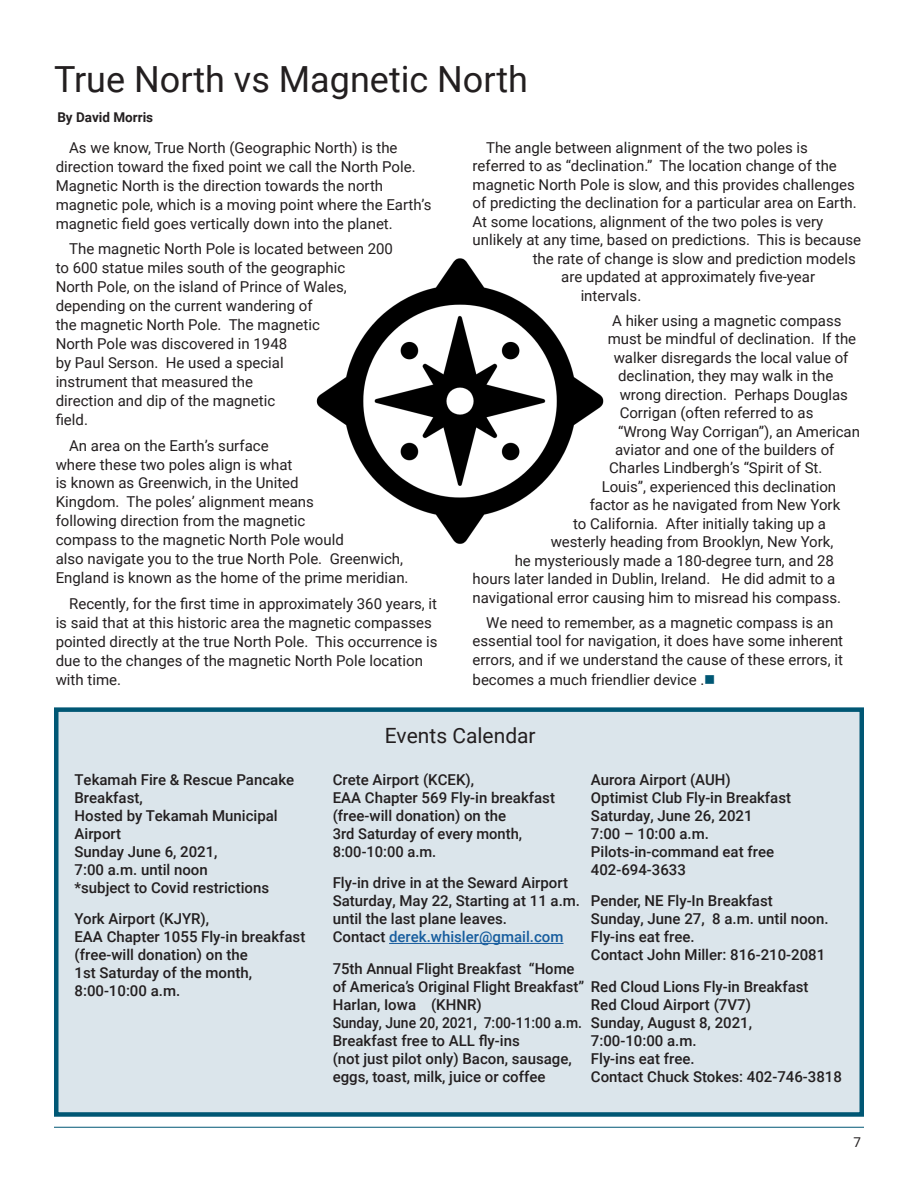
<style>
.page{position:relative;width:918px;height:1188px;background:#fff}
.page>*{position:absolute;margin:0;border:0;box-sizing:border-box;transform-origin:0 0}
.Headline_2{font:36px "Roboto";color:#231f20}
.Headline_2-2{font:21px "Roboto";color:#231f20}
.Body_Text{font:15px/18.9px "Roboto";color:#231f20}
.Events{font:500 15px/18px "Roboto";color:#231f20}
.Byline{font:700 13.5px "Roboto";color:#231f20}
.t1{font:13.5px "Roboto";color:#231f20}
.s1{color:#005774}
.s2{color:#175d9e}
</style>
<div class="page">
<hr style="left:54px;top:1127px;width:810px;height:1px;background:#005774">
<div style="left:54px;top:707px;width:810px;height:410px;background:#dbe5eb;border:4px solid #005774"></div>
<hr style="left:389px;top:943px;width:175px;height:1px;background:#175d9e">
<img style="left:307px;top:246px;width:313px;height:312px;border-radius:156px">
<p class="Headline_2" style="left:54px;top:54px;width:476px">True North vs Magnetic North</p>
<p class="Byline" style="left:57px;top:107px;width:97px">By David Morris</p>
<p class="Body_Text" style="left:56px;top:138px;width:377px;text-indent:14px">As we know, True North (Geographic North) is the direction toward the fixed point we call the North Pole.<br>Magnetic North is the direction towards the north magnetic pole, which is a moving point where the Earth’s magnetic field goes vertically down into the planet.</p>
<p class="Body_Text" style="left:56px;top:239px;width:339px;text-indent:14px">The magnetic North Pole is located between 200 to 600 statue miles south of the geographic<br>North Pole, on the island of Prince of Wales, depending on the current wandering of<br>the magnetic North Pole. The magnetic<br>North Pole was discovered in 1948<br>by Paul Serson. He used a special<br>instrument that measured the<br>direction and dip of the magnetic<br>field.</p>
<p class="Body_Text" style="left:56px;top:435px;width:354px;text-indent:14px">An area on the Earth’s surface<br>where these two poles align is what<br>is known as Greenwich, in the United<br>Kingdom. The poles’ alignment means<br>following direction from the magnetic<br>compass to the magnetic North Pole would<br>also navigate you to the true North Pole. Greenwich, England is known as the home of the prime meridian.</p>
<p class="Body_Text" style="left:56px;top:594px;width:383px;text-indent:14px">Recently, for the first time in approximately 360 years, it is said that at this historic area the magnetic compasses pointed directly at the true North Pole. This occurrence is due to the changes of the magnetic North Pole location with time.</p>
<p class="Body_Text" style="left:486px;top:138px;width:323px">The angle between alignment of the two poles is</p>
<p class="Body_Text" style="left:473px;top:156px;width:366px">referred to as “declination.” The location change of the</p>
<p class="Body_Text" style="left:473px;top:174px;width:384px">magnetic North Pole is slow, and this provides challenges</p>
<p class="Body_Text" style="left:473px;top:193px;width:386px">of predicting the declination for a particular area on Earth.</p>
<p class="Body_Text" style="left:473px;top:211px;width:352px">At some locations, alignment of the two poles is very</p>
<p class="Body_Text" style="left:473px;top:230px;width:390px">unlikely at any time, based on predictions. This is because</p>
<p class="Body_Text" style="left:533px;top:248px;width:325px">the rate of change is slow and prediction models</p>
<p class="Body_Text" style="left:561px;top:267px;width:255px">are updated at approximately five-year</p>
<p class="Body_Text" style="left:581px;top:285px;width:62px">intervals.</p>
<p class="Body_Text" style="left:612px;top:310px;width:231px">A hiker using a magnetic compass</p>
<p class="Body_Text" style="left:608px;top:329px;width:250px">must be mindful of declination. If the</p>
<p class="Body_Text" style="left:614px;top:347px;width:236px">walker disregards the local value of</p>
<p class="Body_Text" style="left:618px;top:366px;width:217px">declination, they may walk in the</p>
<p class="Body_Text" style="left:620px;top:384px;width:230px">wrong direction. Perhaps Douglas</p>
<p class="Body_Text" style="left:620px;top:403px;width:195px">Corrigan (often referred to as</p>
<p class="Body_Text" style="left:618px;top:421px;width:243px">“Wrong Way Corrigan”), an American</p>
<p class="Body_Text" style="left:615px;top:440px;width:221px">aviator and one of the builders of</p>
<p class="Body_Text" style="left:609px;top:458px;width:215px">Charles Lindbergh’s “Spirit of St.</p>
<p class="Body_Text" style="left:602px;top:477px;width:236px">Louis”, experienced this declination</p>
<p class="Body_Text" style="left:590px;top:495px;width:252px">factor as he navigated from New York</p>
<p class="Body_Text" style="left:573px;top:513px;width:254px">to California. After initially taking up a</p>
<p class="Body_Text" style="left:551px;top:532px;width:284px">westerly heading from Brooklyn, New York,</p>
<p class="Body_Text" style="left:515px;top:550px;width:321px">he mysteriously made a 180-degree turn, and 28</p>
<p class="Body_Text" style="left:473px;top:569px;width:364px">hours later landed in Dublin, Ireland. He did admit to a</p>
<p class="Body_Text" style="left:473px;top:587px;width:370px">navigational error causing him to misread his compass.</p>
<p class="Body_Text" style="left:473px;top:613px;width:372px;line-height:18.5px;text-align:center">We need to remember, as a magnetic compass is an essential tool for navigation, it does have some inherent errors, and if we understand the cause of these errors, it</p>
<p class="Body_Text" style="left:473px;top:669px;width:244px">becomes a much friendlier device .<span class="s1">■</span></p>
<p class="Events" style="left:75px;top:770px;width:221px">Tekamah Fire &amp; Rescue Pancake<br>Breakfast,<br>Hosted by Tekamah Municipal<br>Airport<br>Sunday June 6, 2021,<br>7:00 a.m. until noon<br>*subject to Covid restrictions</p>
<p class="Events" style="left:75px;top:909px;width:232px">York Airport (KJYR),<br>EAA Chapter 1055 Fly-in breakfast (free-will donation) on the<br>1st Saturday of the month,<br>8:00-10:00 a.m.</p>
<p class="Headline_2-2" style="left:385px;top:721px;width:152px">Events Calendar</p>
<p class="Events" style="left:333px;top:770px;width:224px">Crete Airport (KCEK),<br>EAA Chapter 569 Fly-in breakfast (free-will donation) on the<br>3rd Saturday of every month,<br>8:00-10:00 a.m.</p>
<p class="Events" style="left:333px;top:873px;width:249px">Fly-in drive in at the Seward Airport Saturday, May 22, Starting at 11 a.m. until the last plane leaves.<br>Contact <span class="s2">derek.whisler@gmail.com</span></p>
<p class="Events" style="left:333px;top:959px;width:253px">75th Annual Flight Breakfast “Home of America’s Original Flight Breakfast” Harlan, Iowa (KHNR)<br>Sunday, June 20, 2021, 7:00-11:00 a.m.<br>Breakfast free to ALL fly-ins<br>(not just pilot only) Bacon, sausage, eggs, toast, milk, juice or coffee</p>
<p class="Events" style="left:591px;top:770px;width:202px">Aurora Airport (AUH)<br>Optimist Club Fly-in Breakfast<br>Saturday, June 26, 2021<br>7:00 – 10:00 a.m.<br>Pilots-in-command eat free<br>402-694-3633</p>
<p class="Events" style="left:591px;top:891px;width:239px">Pender, NE Fly-In Breakfast<br>Sunday, June 27, 8 a.m. until noon.<br>Fly-ins eat free.<br>Contact John Miller: 816-210-2081</p>
<p class="Events" style="left:591px;top:977px;width:252px">Red Cloud Lions Fly-in Breakfast<br>Red Cloud Airport (7V7)<br>Sunday, August 8, 2021,<br>7:00-10:00 a.m.<br>Fly-ins eat free.<br>Contact Chuck Stokes: 402-746-3818</p>
<p class="t1" style="left:854px;top:1133px;width:9px">7</p>
</div>
